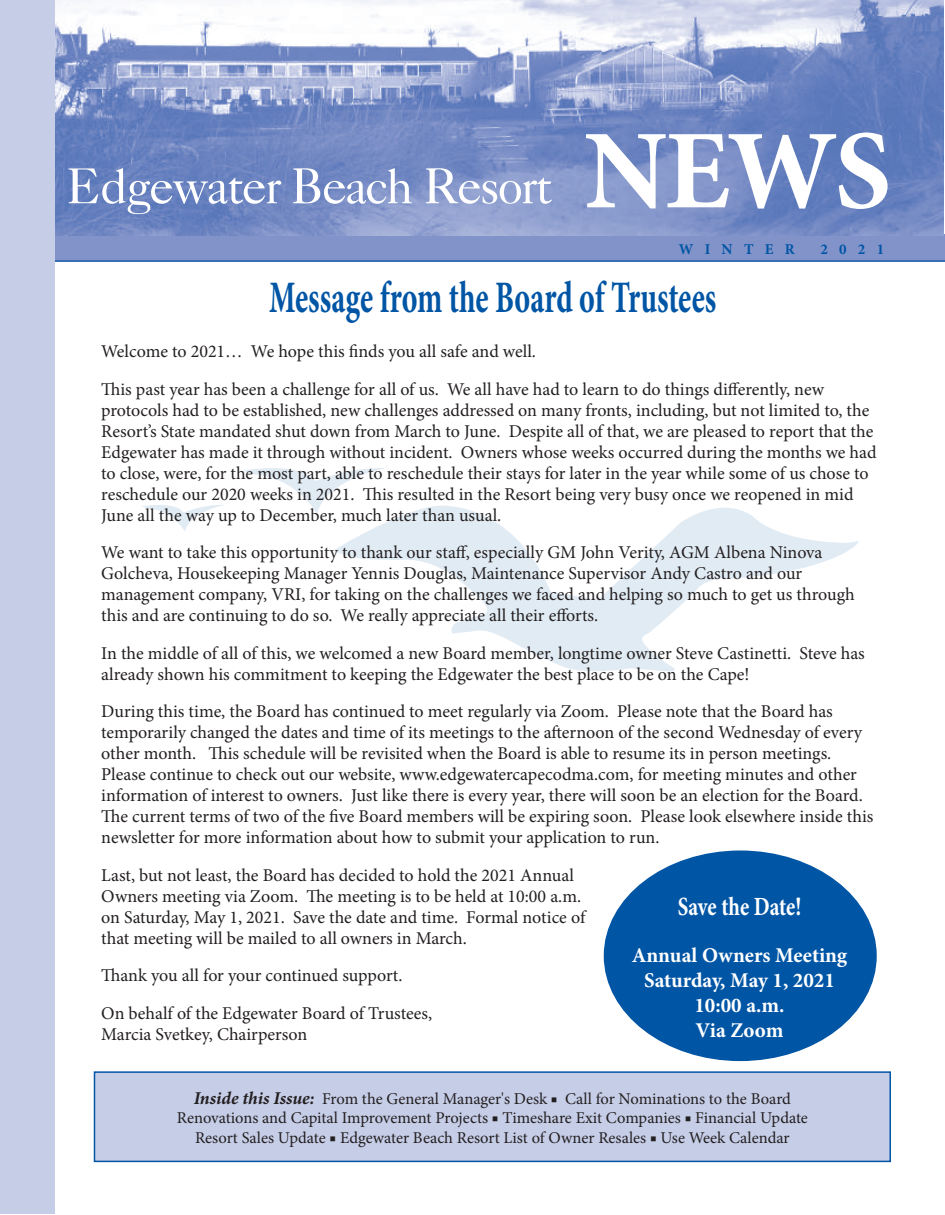
<style>
.page{position:relative;width:945px;height:1215px;background:#fff}
.page>*{position:absolute;margin:0;border:0;box-sizing:border-box;transform-origin:0 0}
.t1{font:700 112.5px "Minion Pro";color:#fff}
.t2{font:700 45px "Minion Pro";color:#0155a5;scale:.67 1}
.t3{font:700 26.25px "Minion Pro";color:#fff;scale:.8 1}
.t4{font:700 21px/25.2px "Minion Pro";color:#fff;text-align:center}
.t5{font:18px/21px "Minion Pro";letter-spacing:-.005em;color:#231f20}
.t6{font:16.5px/19.8px "Minion Pro";color:#231f20;text-align:center}
.t7{font:700 15px "Minion Pro";letter-spacing:.75em;color:#0155a5}
.s1{font-weight:700;font-style:italic;font-size:18px}
.s2{font-weight:600;font-style:italic}
</style>
<div class="page">
<div style="left:14px;top:234px;width:931px;height:28px;background:#8193c9"></div>
<img style="left:54px;top:0;width:890px;height:236px">
<svg style="left:333px;top:506px;width:526px;height:165px"></svg>
<svg style="left:244px;top:468px;width:142px;height:46px"></svg>
<svg style="left:142px;top:505px;width:81px;height:26px"></svg>
<svg style="left:69px;top:168px;width:483px;height:46px;background:#8fa0cf"></svg>
<hr style="left:14px;top:260px;width:931px;height:2px;background:#0155a5">
<div style="left:0;top:0;width:54px;height:1213px;background:#c6cde7"></div>
<div style="left:95px;top:1072px;width:795px;height:89px;background:#c6cde7"></div>
<div style="left:94px;top:1071px;width:797px;height:91px;border:2px solid #0155a5"></div>
<div style="left:605px;top:851px;width:271px;height:209px;background:#0155a5;border-radius:50%"></div>
<h1 class="t1" style="left:584px;top:127px;width:309px">NEWS</h1>
<p class="t7" style="left:679px;top:243px;width:117px">WINTER</p>
<p class="t7" style="left:820px;top:243px;width:65px">2021</p>
<h2 class="t2" style="left:269px;top:280px;width:669px">Message from the Board of Trustees</h2>
<p class="t5" style="left:101px;top:334px;width:724px;line-height:37.5px">Welcome to 2021… We hope this finds you all safe and well.<br>This past year has been a challenge for all of us. We all have had to learn to do things differently, new</p>
<p class="t5" style="left:101px;top:401px;width:777px">protocols had to be established, new challenges addressed on many fronts, including, but not limited to, the Resort’s State mandated shut down from March to June. Despite all of that, we are pleased to report that the Edgewater has made it through without incident. Owners whose weeks occurred during the months we had to close, were, for the most part, able to reschedule their stays for later in the year while some of us chose to reschedule our 2020 weeks in 2021. This resulted in the Resort being very busy once we reopened in mid June all the way up to December, much later than usual.</p>
<p class="t5" style="left:101px;top:544px;width:755px">We want to take this opportunity to thank our staff, especially GM John Verity, AGM Albena Ninova Golcheva, Housekeeping Manager Yennis Douglas, Maintenance Supervisor Andy Castro and our management company, VRI, for taking on the challenges we faced and helping so much to get us through this and are continuing to do so. We really appreciate all their efforts.</p>
<p class="t5" style="left:101px;top:644px;width:765px">In the middle of all of this, we welcomed a new Board member, longtime owner Steve Castinetti. Steve has already shown his commitment to keeping the Edgewater the best place to be on the Cape!</p>
<p class="t5" style="left:101px;top:703px;width:774px">During this time, the Board has continued to meet regularly via Zoom. Please note that the Board has temporarily changed the dates and time of its meetings to the afternoon of the second Wednesday of every other month. This schedule will be revisited when the Board is able to resume its in person meetings.<br>Please continue to check out our website, www.edgewatercapecodma.com, for meeting minutes and other information of interest to owners. Just like there is every year, there will soon be an election for the Board.<br>The current terms of two of the five Board members will be expiring soon. Please look elsewhere inside this newsletter for more information about how to submit your application to run.</p>
<p class="t5" style="left:101px;top:866px;width:486px">Last, but not least, the Board has decided to hold the 2021 Annual Owners meeting via Zoom. The meeting is to be held at 10:00 a.m. on Saturday, May 1, 2021. Save the date and time. Formal notice of that meeting will be mailed to all owners in March.</p>
<p class="t5" style="left:101px;top:958px;width:332px;line-height:37.5px">Thank you all for your continued support.<br>On behalf of the Edgewater Board of Trustees,</p>
<p class="t5" style="left:101px;top:1025px;width:208px">Marcia Svetkey, Chairperson</p>
<h3 class="t3" style="left:678px;top:896px;width:156px">Save the Date!</h3>
<p class="t4" style="left:632px;top:944px;width:217px">Annual Owners Meeting<br>Saturday, May 1, 2021<br>10:00 a.m.<br>Via Zoom</p>
<p class="t6" style="left:177px;top:1090px;width:633px"><span class="s1">Inside this Issue:</span> From the General Manager's Desk ■ Call for Nominations to the Board<br>Renovations and Capital Improvement Projects ■ Timeshare Exit Companies <span class="s2">■</span> Financial Update<br>Resort Sales Update ■ Edgewater Beach Resort List of Owner Resales ■ Use Week Calendar</p>
</div>
